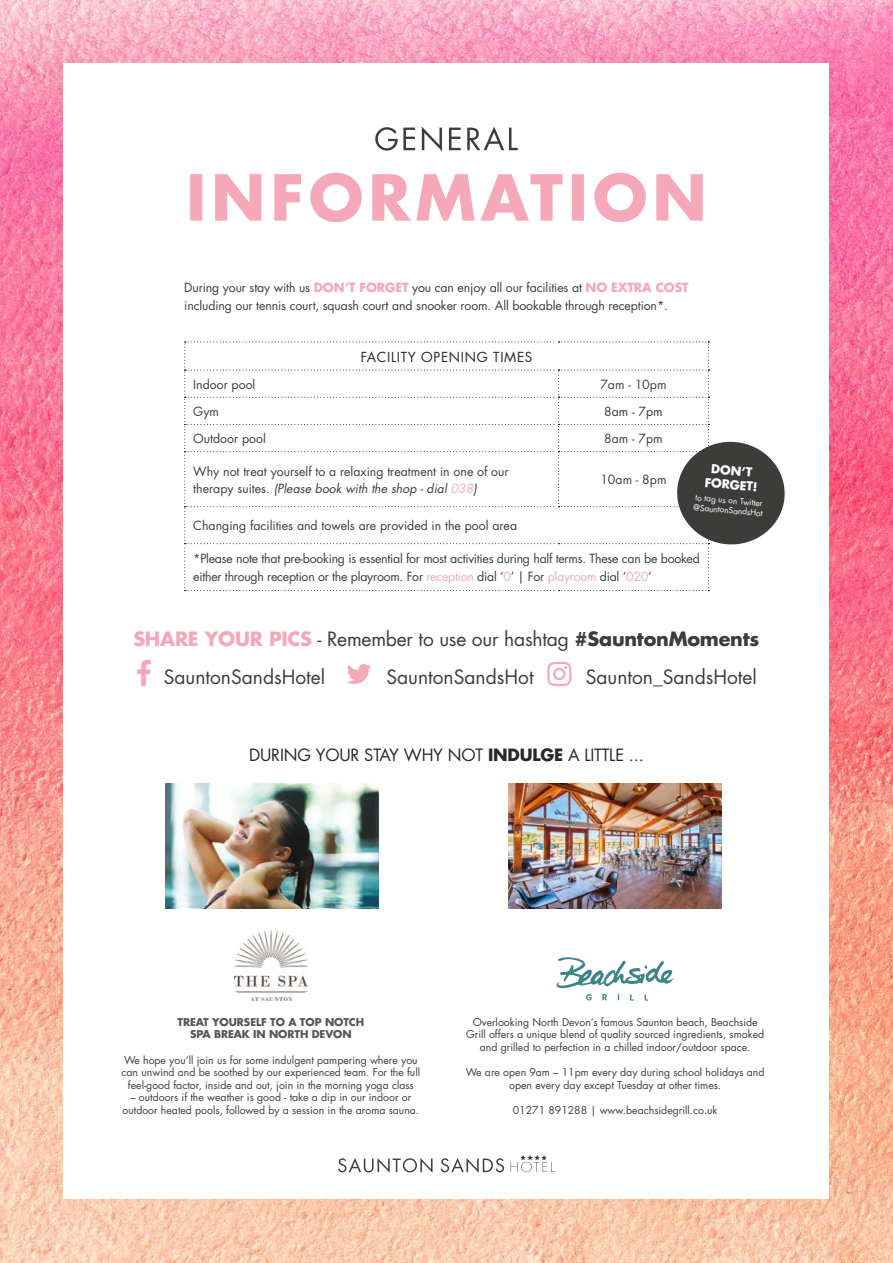
<style>
.page{position:relative;width:893px;height:1263px;background:#fff}
.page>*{position:absolute;margin:0;border:0;box-sizing:border-box;transform-origin:0 0}
.t1{font:19.2px/37.3px "Futura Std";color:#3c3c3b}
.t2{font:16.5px "Futura Std";letter-spacing:-.01em;color:#282827}
.t3{font:13.5px "Futura Std";letter-spacing:.05em;color:#282827}
.t4{font:12.3px/17.4px "Futura Std";letter-spacing:-.01em;color:#3c3c3b}
.t5{font:700 12px/14.4px "Futura Std";color:#fff;text-align:center}
.t6{font:10.5px/12.6px "Futura Std";color:#3c3c3b;text-align:center}
.t7{font:700 10.5px/12.6px "Futura Std";letter-spacing:-.01em;color:#575756;text-align:center}
.t8{font:8.25px/9.9px "Futura Std";color:#fff}
.s1{font-weight:700;color:#f4a8b8}
.s2{font-style:italic}
.s3{font-style:italic;color:#f4a8b8}
.s4{color:#f4a8b8}
.s5{font-weight:700}
</style>
<div class="page">
<img style="left:0;top:0;width:893px;height:1263px">
<div style="left:64px;top:64px;width:765px;height:1135px;background:#fff"></div>
<svg style="left:338px;top:1155px;width:217px;height:18px"></svg>
<img style="left:509px;top:783px;width:212px;height:126px">
<svg style="left:556px;top:957px;width:118px;height:44px"></svg>
<img style="left:235px;top:930px;width:72px;height:71px">
<img style="left:166px;top:783px;width:212px;height:126px">
<svg style="left:184px;top:341px;width:601px;height:250px"></svg>
<svg style="left:190px;top:173px;width:513px;height:49px"></svg>
<svg style="left:375px;top:126px;width:143px;height:25px"></svg>
<p class="t4" style="left:184px;top:279px;width:506px">During your stay with us <span class="s1">DON’T FORGET</span> you can enjoy all our facilities at <span class="s1">NO EXTRA COST </span>including our tennis court, squash court and snooker room. All bookable through reception*.</p>
<p class="t3" style="left:361px;top:348px;width:173px">FACILITY OPENING TIMES</p>
<p class="t4" style="left:193px;top:376px;width:64px">Indoor pool</p>
<p class="t4" style="left:600px;top:376px;width:68px">7am - 10pm</p>
<p class="t4" style="left:193px;top:403px;width:27px">Gym</p>
<p class="t4" style="left:604px;top:403px;width:60px">8am - 7pm</p>
<p class="t4" style="left:193px;top:430px;width:74px">Outdoor pool</p>
<p class="t4" style="left:604px;top:430px;width:60px">8am - 7pm</p>
<p class="t4" style="left:193px;top:462px;width:317px">Why not treat yourself to a relaxing treatment in one of our therapy suites. <span class="s2">(Please book with the shop - dial</span> <span class="s3">038</span><span class="s2">)</span></p>
<p class="t4" style="left:600px;top:471px;width:68px">10am - 8pm</p>
<p class="t4" style="left:193px;top:517px;width:325px">Changing facilities and towels are provided in the pool area</p>
<p class="t4" style="left:193px;top:550px;width:508px">*Please note that pre-booking is essential for most activities during half terms. These can be booked either through reception or the playroom. For <span class="s4">reception</span> dial ‘<span class="s4">0</span>’ | For <span class="s4">playroom</span> dial ‘<span class="s4">020</span>’</p>
<p class="t5" style="left:707px;top:461px;width:55px;rotate:5deg">DON’T<br>FORGET!</p>
<p class="t8" style="left:695px;top:492px;width:71px;rotate:5deg">to tag us on Twitter @SauntonSandsHot</p>
<h1 class="t1" style="left:164px;top:621px;width:597px;text-indent:-30px"><span class="s1">SHARE YOUR PICS</span> - Remember to use our hashtag <span class="s5">#SauntonMoments<br></span>SauntonSandsHotel</h1>
<h1 class="t1" style="left:386px;top:658px;width:149px">SauntonSandsHot</h1>
<h1 class="t1" style="left:586px;top:658px;width:173px">Saunton_SandsHotel</h1>
<h2 class="t2" style="left:249px;top:744px;width:396px">DURING YOUR STAY WHY NOT <span class="s5">INDULGE</span> A LITTLE ...</h2>
<p class="t7" style="left:178px;top:1015px;width:188px">TREAT YOURSELF TO A TOP NOTCH<br>SPA BREAK IN NORTH DEVON</p>
<p class="t6" style="left:122px;top:1053px;width:300px">We hope you’ll join us for some indulgent pampering where you can unwind and be soothed by our experienced team. For the full feel-good factor, inside and out, join in the morning yoga class</p>
<p class="t6" style="left:123px;top:1091px;width:298px">– outdoors if the weather is good - take a dip in our indoor or outdoor heated pools, followed by a session in the aroma sauna.</p>
<p class="t6" style="left:466px;top:1016px;width:300px">Overlooking North Devon’s famous Saunton beach, Beachside<br>Grill offers a unique blend of quality sourced ingredients, smoked and grilled to perfection in a chilled indoor/outdoor space.</p>
<p class="t6" style="left:466px;top:1066px;width:300px">We are open 9am – 11pm every day during school holidays and open every day except Tuesday at other times.</p>
<p class="t6" style="left:513px;top:1104px;width:206px">01271 891288 | www.beachsidegrill.co.uk</p>
</div>
